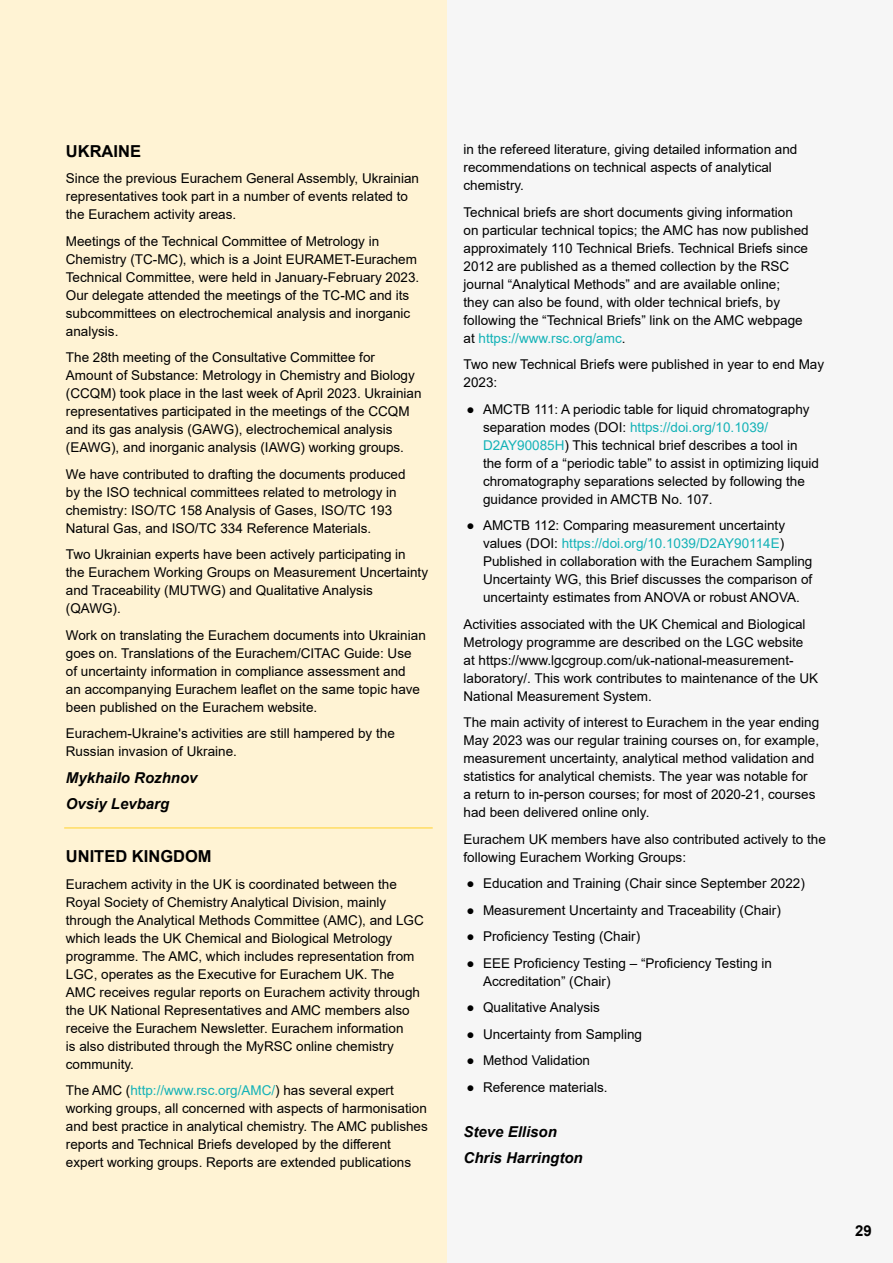
<style>
.page{position:relative;width:893px;height:1263px;background:#f6f6f6}
.page>*{position:absolute;margin:0;border:0;box-sizing:border-box;transform-origin:0 0}
.t1{font:700 16.5px "Arial";color:#000}
.t2{font:italic 700 15px/26.5px "Arial";color:#000}
.t3{font:700 15px "Arial";color:#000}
.t4{font:13.5px/18px "Arial";color:#000}
.s1{color:#13b2b7}
</style>
<div class="page">
<div style="left:0;top:0;width:446px;height:1263px;background:#fff3d4"></div>
<hr style="left:64px;top:827px;width:369px;height:1px;background:#ffd12a">
<p class="t1" style="left:66px;top:139px;width:77px">UKRAINE</p>
<p class="t4" style="left:66px;top:169px;width:355px">Since the previous Eurachem General Assembly, Ukrainian representatives took part in a number of events related to the Eurachem activity areas.</p>
<p class="t4" style="left:66px;top:232px;width:355px">Meetings of the Technical Committee of Metrology in Chemistry (TC-MC), which is a Joint EURAMET-Eurachem Technical Committee, were held in January-February 2023.<br>Our delegate attended the meetings of the TC-MC and its subcommittees on electrochemical analysis and inorganic analysis.</p>
<p class="t4" style="left:66px;top:348px;width:357px">The 28th meeting of the Consultative Committee for Amount of Substance: Metrology in Chemistry and Biology (CCQM) took place in the last week of April 2023. Ukrainian representatives participated in the meetings of the CCQM and its gas analysis (GAWG), electrochemical analysis (EAWG), and inorganic analysis (IAWG) working groups.</p>
<p class="t4" style="left:66px;top:465px;width:341px">We have contributed to drafting the documents produced by the ISO technical committees related to metrology in chemistry: ISO/TC 158 Analysis of Gases, ISO/TC 193<br>Natural Gas, and ISO/TC 334 Reference Materials.</p>
<p class="t4" style="left:66px;top:545px;width:364px">Two Ukrainian experts have been actively participating in<br>the Eurachem Working Groups on Measurement Uncertainty and Traceability (MUTWG) and Qualitative Analysis (QAWG).</p>
<p class="t4" style="left:66px;top:626px;width:361px">Work on translating the Eurachem documents into Ukrainian goes on. Translations of the Eurachem/CITAC Guide: Use of uncertainty information in compliance assessment and<br>an accompanying Eurachem leaflet on the same topic have been published on the Eurachem website.</p>
<p class="t4" style="left:66px;top:724px;width:330px">Eurachem-Ukraine's activities are still hampered by the<br>Russian invasion of Ukraine.</p>
<p class="t2" style="left:66px;top:765px;width:133px">Mykhailo Rozhnov<br>Ovsiy Levbarg</p>
<p class="t1" style="left:66px;top:845px;width:147px">UNITED KINGDOM</p>
<p class="t4" style="left:66px;top:875px;width:359px">Eurachem activity in the UK is coordinated between the Royal Society of Chemistry Analytical Division, mainly through the Analytical Methods Committee (AMC), and LGC which leads the UK Chemical and Biological Metrology programme. The AMC, which includes representation from LGC, operates as the Executive for Eurachem UK. The AMC receives regular reports on Eurachem activity through the UK National Representatives and AMC members also receive the Eurachem Newsletter. Eurachem information<br>is also distributed through the MyRSC online chemistry community.</p>
<p class="t4" style="left:66px;top:1081px;width:363px">The AMC (<span class="s1">http://www.rsc.org/AMC/</span>) has several expert working groups, all concerned with aspects of harmonisation and best practice in analytical chemistry. The AMC publishes reports and Technical Briefs developed by the different expert working groups. Reports are extended publications</p>
<p class="t4" style="left:463px;top:141px;width:335px">in the refereed literature, giving detailed information and recommendations on technical aspects of analytical chemistry.</p>
<p class="t4" style="left:463px;top:203px;width:347px">Technical briefs are short documents giving information on particular technical topics; the AMC has now published approximately 110 Technical Briefs. Technical Briefs since 2012 are published as a themed collection by the RSC journal “Analytical Methods” and are available online; they can also be found, with older technical briefs, by following the “Technical Briefs” link on the AMC webpage at <span class="s1">https://www.rsc.org/amc</span>.</p>
<p class="t4" style="left:463px;top:356px;width:362px">Two new Technical Briefs were published in year to end May<br>2023:</p>
<p class="t4" style="left:483px;top:400px;width:338px;text-indent:-16px">● AMCTB 111: A periodic table for liquid chromatography separation modes (DOI: <span class="s1">https://doi.org/10.1039/ D2AY90085H</span>) This technical brief describes a tool in the form of a “periodic table” to assist in optimizing liquid chromatography separations selected by following the guidance provided in AMCTB No. 107.</p>
<p class="t4" style="left:483px;top:517px;width:331px;text-indent:-16px">● AMCTB 112: Comparing measurement uncertainty values (DOI: <span class="s1">https://doi.org/10.1039/D2AY90114E</span>)<br>Published in collaboration with the Eurachem Sampling Uncertainty WG, this Brief discusses the comparison of uncertainty estimates from ANOVA or robust ANOVA.</p>
<p class="t4" style="left:463px;top:615px;width:356px">Activities associated with the UK Chemical and Biological Metrology programme are described on the LGC website<br>at https://www.lgcgroup.com/uk-national-measurement&shy;laboratory/. This work contributes to maintenance of the UK National Measurement System.</p>
<p class="t4" style="left:463px;top:714px;width:357px">The main activity of interest to Eurachem in the year ending May 2023 was our regular training courses on, for example, measurement uncertainty, analytical method validation and statistics for analytical chemists. The year was notable for<br>a return to in-person courses; for most of 2020-21, courses had been delivered online only.</p>
<p class="t4" style="left:463px;top:830px;width:364px">Eurachem UK members have also contributed actively to the following Eurachem Working Groups:</p>
<p class="t4" style="left:466px;top:875px;width:340px">● Education and Training (Chair since September 2022)</p>
<p class="t4" style="left:466px;top:901px;width:316px">● Measurement Uncertainty and Traceability (Chair)</p>
<p class="t4" style="left:466px;top:928px;width:175px">● Proficiency Testing (Chair)</p>
<p class="t4" style="left:483px;top:954px;width:291px;text-indent:-16px">● EEE Proficiency Testing – “Proficiency Testing in<br>Accreditation” (Chair)</p>
<p class="t4" style="left:466px;top:999px;width:135px">● Qualitative Analysis</p>
<p class="t4" style="left:466px;top:1025px;width:177px">● Uncertainty from Sampling</p>
<p class="t4" style="left:466px;top:1052px;width:125px">● Method Validation</p>
<p class="t4" style="left:466px;top:1078px;width:143px">● Reference materials.</p>
<p class="t2" style="left:463px;top:1119px;width:121px">Steve Ellison<br>Chris Harrington</p>
<p class="t3" style="left:855px;top:1220px;width:18px">29</p>
</div>
